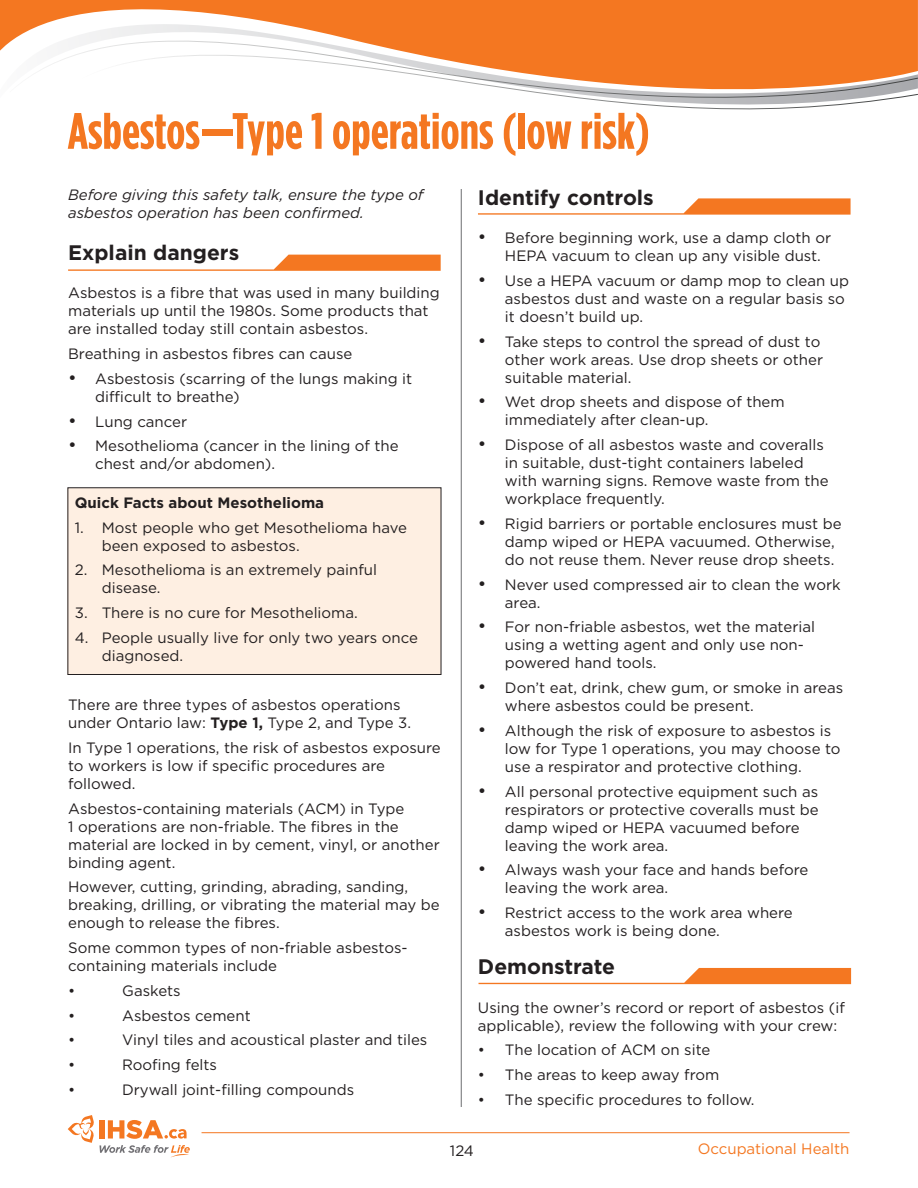
<style>
.page{position:relative;width:918px;height:1188px;background:#fff}
.page>*{position:absolute;margin:0;border:0;box-sizing:border-box;transform-origin:0 0}
.t1{font:700 51px "Gotham Condensed";color:#f47721}
.t2{font:700 21px "Gotham";color:#231f20}
.t3{font:15px/18px "Gotham";color:#231f20}
.t4{font:italic 15px/18px "Gotham";color:#231f20}
.t5{font:700 15px "Gotham";color:#231f20}
.t6{font:15px "Gotham";color:#f47721}
.s1{font-size:18px}
.s2{font-weight:700}
</style>
<div class="page">
<svg style="left:0;top:0;width:918px;height:51px;fill:#f47721"></svg>
<svg style="left:8px;top:39px;width:910px;height:30px"></svg>
<svg style="left:53px;top:53px;width:865px;height:57px"></svg>
<hr style="left:461px;top:189px;width:1px;height:918px;background:#6c6d70">
<hr style="left:202px;top:1132px;width:648px;height:1px;background:#f47721">
<svg style="left:68px;top:1115px;width:26px;height:28px"></svg>
<div style="left:99px;top:1120px;width:6px;height:19px;background:#f47721"></div>
<svg style="left:100px;top:1145px;width:90px;height:13px"></svg>
<svg style="left:108px;top:1120px;width:79px;height:19px"></svg>
<svg style="left:478px;top:198px;width:373px;height:17px"></svg>
<svg style="left:478px;top:968px;width:373px;height:16px"></svg>
<svg style="left:68px;top:255px;width:373px;height:16px"></svg>
<div style="left:68px;top:488px;width:373px;height:186px;background:#feefe2"></div>
<div style="left:68px;top:487px;width:373px;height:188px;border:1px solid #231f20"></div>
<p class="t1" style="left:68px;top:101px;width:584px">Asbestos—Type 1 operations (low risk)</p>
<p class="t2" style="left:478px;top:183px;width:177px">Identify controls</p>
<p class="t3" style="left:505px;top:229px;width:328px;text-indent:-27px"><span class="s1">•</span> Before beginning work, use a damp cloth or<br>HEPA vacuum to clean up any visible dust.</p>
<p class="t3" style="left:505px;top:271px;width:346px;text-indent:-27px"><span class="s1">•</span> Use a HEPA vacuum or damp mop to clean up asbestos dust and waste on a regular basis so it doesn’t build up.</p>
<p class="t3" style="left:505px;top:332px;width:320px;text-indent:-27px"><span class="s1">•</span> Take steps to control the spread of dust to other work areas. Use drop sheets or other suitable material.</p>
<p class="t3" style="left:505px;top:393px;width:281px;text-indent:-27px"><span class="s1">•</span> Wet drop sheets and dispose of them immediately after clean-up.</p>
<p class="t3" style="left:505px;top:436px;width:325px;text-indent:-27px"><span class="s1">•</span> Dispose of all asbestos waste and coveralls in suitable, dust-tight containers labeled with warning signs. Remove waste from the workplace frequently.</p>
<p class="t3" style="left:505px;top:514px;width:338px;text-indent:-27px"><span class="s1">•</span> Rigid barriers or portable enclosures must be damp wiped or HEPA vacuumed. Otherwise, do not reuse them. Never reuse drop sheets.</p>
<p class="t3" style="left:505px;top:575px;width:337px;text-indent:-27px"><span class="s1">•</span> Never used compressed air to clean the work area.</p>
<p class="t3" style="left:505px;top:618px;width:312px;text-indent:-27px"><span class="s1">•</span> For non-friable asbestos, wet the material using a wetting agent and only use non&shy;powered hand tools.</p>
<p class="t3" style="left:505px;top:679px;width:340px;text-indent:-27px"><span class="s1">•</span> Don’t eat, drink, chew gum, or smoke in areas where asbestos could be present.</p>
<p class="t3" style="left:505px;top:721px;width:337px;text-indent:-27px"><span class="s1">•</span> Although the risk of exposure to asbestos is low for Type 1 operations, you may choose to use a respirator and protective clothing.</p>
<p class="t3" style="left:505px;top:782px;width:315px;text-indent:-27px"><span class="s1">•</span> All personal protective equipment such as respirators or protective coveralls must be damp wiped or HEPA vacuumed before leaving the work area.</p>
<p class="t3" style="left:505px;top:861px;width:305px;text-indent:-27px"><span class="s1">•</span> Always wash your face and hands before leaving the work area.</p>
<p class="t3" style="left:505px;top:904px;width:289px;text-indent:-27px"><span class="s1">•</span> Restrict access to the work area where asbestos work is being done.</p>
<p class="t2" style="left:478px;top:953px;width:139px">Demonstrate</p>
<p class="t3" style="left:478px;top:998px;width:368px">Using the owner’s record or report of asbestos (if applicable), review the following with your crew:</p>
<p class="t3" style="left:478px;top:1041px;width:234px">• The location of ACM on site</p>
<p class="t3" style="left:478px;top:1066px;width:243px">• The areas to keep away from</p>
<p class="t3" style="left:478px;top:1090px;width:278px">• The specific procedures to follow.</p>
<p class="t4" style="left:68px;top:186px;width:357px">Before giving this safety talk, ensure the type of asbestos operation has been confirmed.</p>
<p class="t2" style="left:68px;top:239px;width:173px">Explain dangers</p>
<p class="t3" style="left:68px;top:284px;width:373px">Asbestos is a fibre that was used in many building materials up until the 1980s. Some products that are installed today still contain asbestos.</p>
<p class="t3" style="left:68px;top:345px;width:286px">Breathing in asbestos fibres can cause</p>
<p class="t3" style="left:95px;top:369px;width:319px;text-indent:-27px"><span class="s1">•</span> Asbestosis (scarring of the lungs making it difficult to breathe)</p>
<p class="t3" style="left:68px;top:412px;width:121px"><span class="s1">•</span> Lung cancer</p>
<p class="t3" style="left:95px;top:437px;width:305px;text-indent:-27px"><span class="s1">•</span> Mesothelioma (cancer in the lining of the chest and/or abdomen).</p>
<p class="t5" style="left:75px;top:493px;width:251px">Quick Facts about Mesothelioma</p>
<p class="t3" style="left:102px;top:518px;width:307px;text-indent:-27px">1. Most people who get Mesothelioma have been exposed to asbestos.</p>
<p class="t3" style="left:102px;top:561px;width:277px;text-indent:-27px">2. Mesothelioma is an extremely painful disease.</p>
<p class="t3" style="left:75px;top:604px;width:285px">3. There is no cure for Mesothelioma.</p>
<p class="t3" style="left:102px;top:629px;width:318px;text-indent:-27px">4. People usually live for only two years once diagnosed.</p>
<p class="t3" style="left:68px;top:696px;width:344px">There are three types of asbestos operations under Ontario law: <span class="s2">Type 1,</span> Type 2, and Type 3.</p>
<p class="t3" style="left:68px;top:738px;width:374px">In Type 1 operations, the risk of asbestos exposure to workers is low if specific procedures are followed.</p>
<p class="t3" style="left:68px;top:799px;width:373px">Asbestos-containing materials (ACM) in Type<br>1 operations are non-friable. The fibres in the material are locked in by cement, vinyl, or another binding agent.</p>
<p class="t3" style="left:68px;top:878px;width:373px">However, cutting, grinding, abrading, sanding, breaking, drilling, or vibrating the material may be enough to release the fibres.</p>
<p class="t3" style="left:68px;top:939px;width:341px">Some common types of non-friable asbestos&shy;containing materials include</p>
<p class="t3" style="left:68px;top:981px;width:9px">•</p>
<p class="t3" style="left:122px;top:981px;width:60px">Gaskets</p>
<p class="t3" style="left:68px;top:1006px;width:9px">•</p>
<p class="t3" style="left:122px;top:1006px;width:130px">Asbestos cement</p>
<p class="t3" style="left:68px;top:1031px;width:9px">•</p>
<p class="t3" style="left:122px;top:1031px;width:307px">Vinyl tiles and acoustical plaster and tiles</p>
<p class="t3" style="left:68px;top:1056px;width:9px">•</p>
<p class="t3" style="left:122px;top:1056px;width:96px">Roofing felts</p>
<p class="t3" style="left:68px;top:1080px;width:9px">•</p>
<p class="t3" style="left:122px;top:1080px;width:234px">Drywall joint-filling compounds</p>
<p class="t3" style="left:450px;top:1141px;width:26px">124</p>
<p class="t6" style="left:698px;top:1140px;width:153px">Occupational Health</p>
</div>
